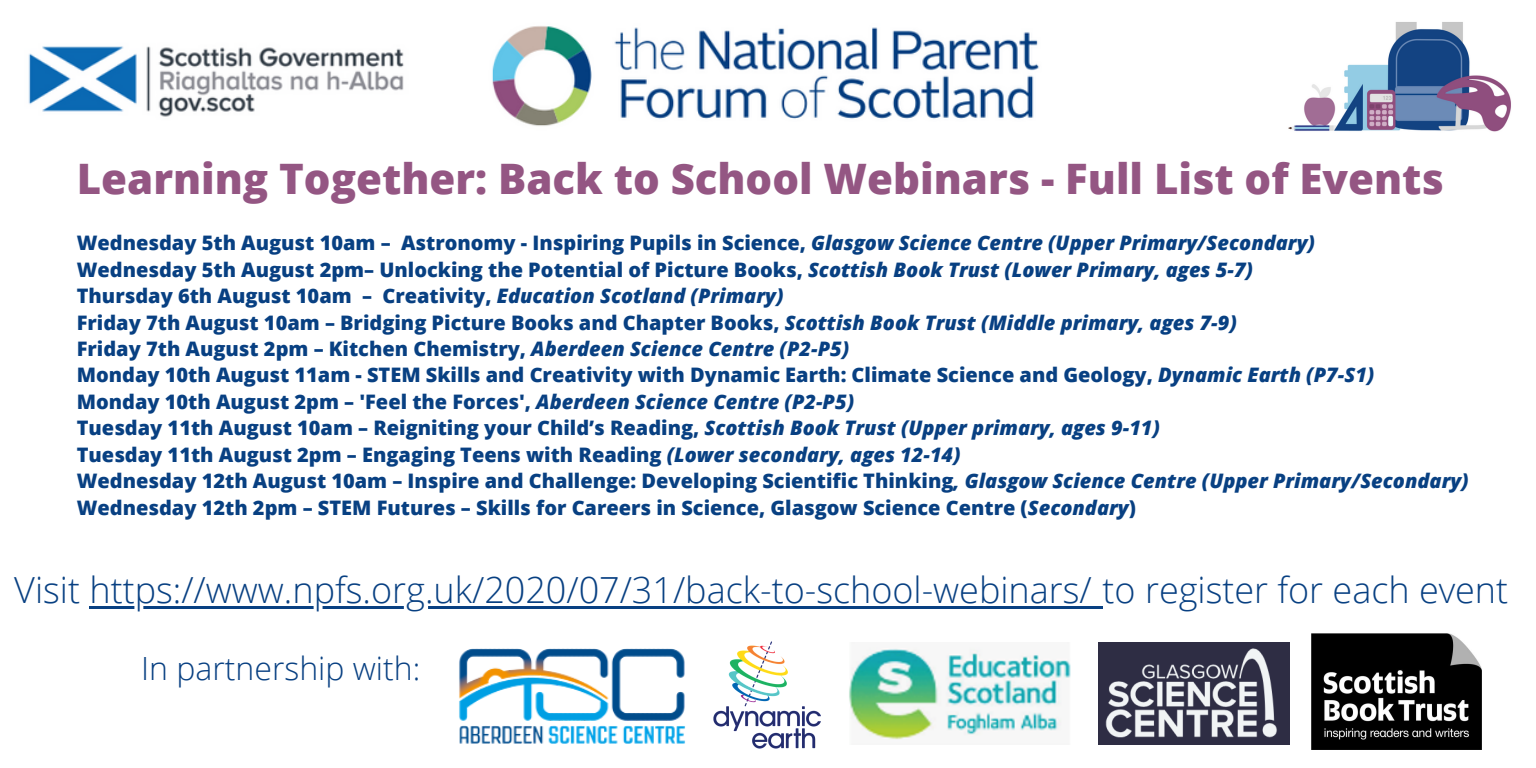
<style>
.page{position:relative;width:1536px;height:768px;background:#fff}
.page>*{position:absolute;margin:0;border:0;box-sizing:border-box;transform-origin:0 0}
.t1{font:800 42px "Open Sans";color:#945683}
.t2{font:300 36px "Open Sans";color:#084082}
.t3{font:300 32px "Open Sans";color:#084082}
.t4{font:800 20px/26.4px "Open Sans";color:#084082}
.s1{font-style:italic}
</style>
<div class="page">
<img style="left:492px;top:26px;width:547px;height:100px">
<img style="left:1288px;top:22px;width:223px;height:110px">
<img style="left:28px;top:46px;width:376px;height:71px">
<img style="left:459px;top:648px;width:226px;height:96px">
<img style="left:713px;top:641px;width:108px;height:108px">
<img style="left:849px;top:648px;width:222px;height:92px">
<img style="left:1099px;top:642px;width:190px;height:102px">
<img style="left:1312px;top:634px;width:169px;height:115px">
<hr style="left:89px;top:606px;width:1014px;height:3px;background:#084082">
<h1 class="t1" style="left:77px;top:149px;width:1369px">Learning Together: Back to School Webinars - Full List of Events</h1>
<p class="t4" style="left:77px;top:229px;width:1393px">Wednesday 5th August 10am – Astronomy - Inspiring Pupils in Science, <span class="s1">Glasgow Science Centre (Upper Primary/Secondary)<br></span>Wednesday 5th August 2pm– Unlocking the Potential of Picture Books, <span class="s1">Scottish Book Trust (Lower Primary, ages 5-7)<br></span>Thursday 6th August 10am – Creativity, <span class="s1">Education Scotland (Primary)<br></span>Friday 7th August 10am – Bridging Picture Books and Chapter Books, <span class="s1">Scottish Book Trust (Middle primary, ages 7-9)<br></span>Friday 7th August 2pm – Kitchen Chemistry, <span class="s1">Aberdeen Science Centre (P2-P5)<br></span>Monday 10th August 11am - STEM Skills and Creativity with Dynamic Earth: Climate Science and Geology, <span class="s1">Dynamic Earth (P7-S1)<br></span>Monday 10th August 2pm – 'Feel the Forces', <span class="s1">Aberdeen Science Centre (P2-P5)<br></span>Tuesday 11th August 10am – Reigniting your Child’s Reading, <span class="s1">Scottish Book Trust (Upper primary, ages 9-11)<br></span>Tuesday 11th August 2pm – Engaging Teens with Reading <span class="s1">(Lower secondary, ages 12-14)<br></span>Wednesday 12th August 10am – Inspire and Challenge: Developing Scientific Thinking<span class="s1">, Glasgow Science Centre (Upper Primary/Secondary)<br></span>Wednesday 12th 2pm – STEM Futures – Skills for Careers in Science, Glasgow Science Centre (<span class="s1">Secondary</span>)</p>
<h2 class="t2" style="left:14px;top:564px;width:1495px">Visit https://www.npfs.org.uk/2020/07/31/back-to-school-webinars/ to register for each event</h2>
<h3 class="t3" style="left:141px;top:645px;width:281px">In partnership with:</h3>
</div>
